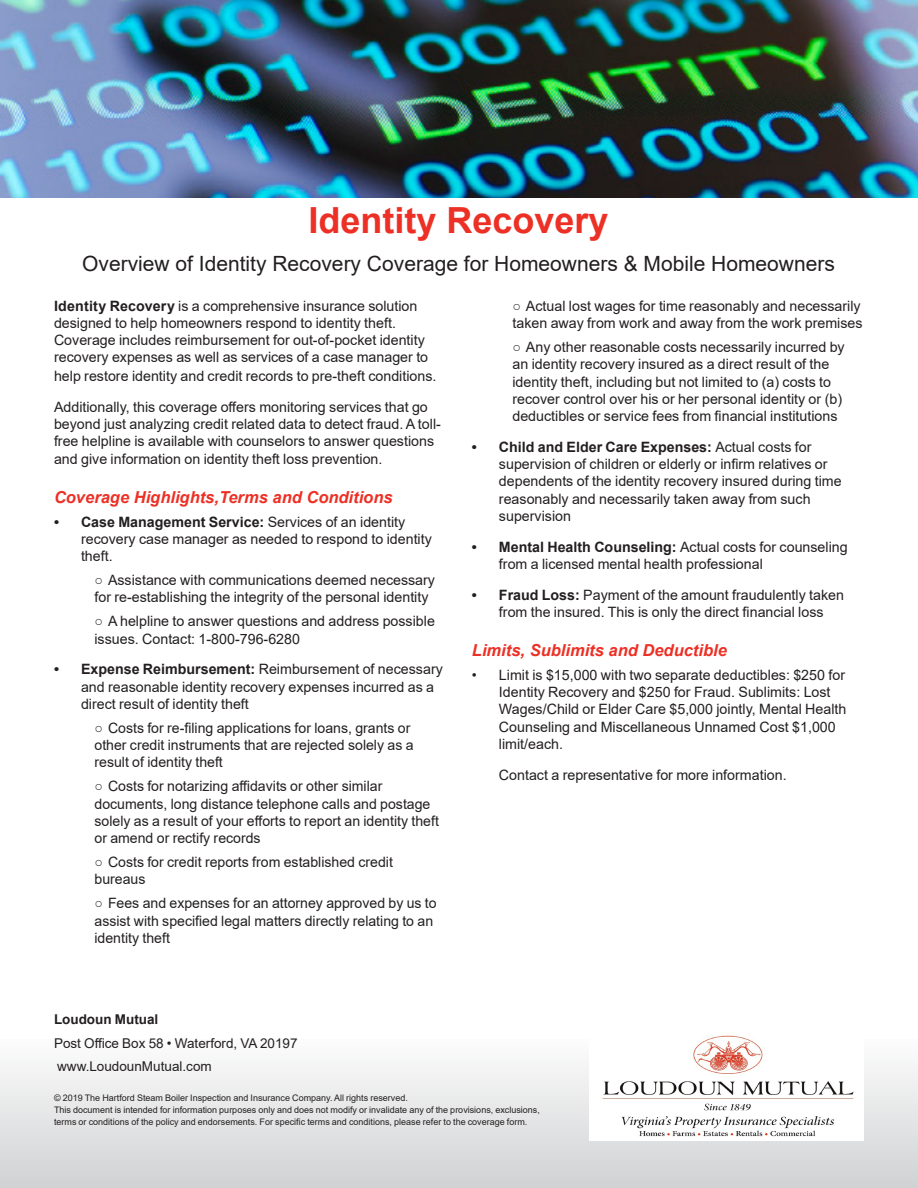
<style>
.page{position:relative;width:918px;height:1188px;background:#fff}
.page>*{position:absolute;margin:0;border:0;box-sizing:border-box;transform-origin:0 0}
.t1{font:700 36px "Arial";color:#ed3025}
.t2{font:21px "Arial";color:#231f20}
.t3{font:italic 700 16.5px "Arial";color:#ed3025}
.t4{font:14.25px/17.2px "Arial";color:#231f20}
.t5{font:13.5px/23.2px "Arial";color:#231f20}
.t6{font:700 13.5px "Arial";color:#231f20}
.t7{font:9px/12px "Arial";color:#231f20}
.s1{font-weight:700}
</style>
<div class="page">
<img style="left:0;top:0;width:918px;height:61px">
<img style="left:0;top:61px;width:918px;height:137px">
<div style="left:0;top:1040px;width:918px;height:148px;background:linear-gradient(to bottom,#fcfcfc,#d1d2d3)"></div>
<img style="left:590px;top:1035px;width:274px;height:106px">
<h1 class="t1" style="left:309px;top:195px;width:302px">Identity Recovery</h1>
<h2 class="t2" style="left:82px;top:249px;width:754px">Overview of Identity Recovery Coverage for Homeowners &amp; Mobile Homeowners</h2>
<p class="t4" style="left:54px;top:297px;width:376px"><span class="s1">Identity Recovery</span> is a comprehensive insurance solution designed to help homeowners respond to identity theft.<br>Coverage includes reimbursement for out-of-pocket identity recovery expenses as well as services of a case manager to</p>
<p class="t4" style="left:54px;top:361px;width:384px;line-height:30.8px">help restore identity and credit records to pre-theft conditions.<br>Additionally, this coverage offers monitoring services that go</p>
<p class="t4" style="left:54px;top:415px;width:388px">beyond just analyzing credit related data to detect fraud. A toll&shy;free helpline is available with counselors to answer questions and give information on identity theft loss prevention.</p>
<p class="t3" style="left:54px;top:486px;width:340px">Coverage Highlights,Terms and Conditions</p>
<p class="t4" style="left:81px;top:513px;width:352px;text-indent:-27px"><span class="s1">• Case Management Service:</span> Services of an identity recovery case manager as needed to respond to identity theft.</p>
<p class="t4" style="left:94px;top:571px;width:342px">○ Assistance with communications deemed necessary for re-establishing the integrity of the personal identity</p>
<p class="t4" style="left:94px;top:613px;width:342px">○ A helpline to answer questions and address possible issues. Contact: 1-800-796-6280</p>
<p class="t4" style="left:81px;top:661px;width:363px;text-indent:-27px"><span class="s1">• Expense Reimbursement:</span> Reimbursement of necessary and reasonable identity recovery expenses incurred as a direct result of identity theft</p>
<p class="t4" style="left:94px;top:719px;width:321px">○ Costs for re-filing applications for loans, grants or other credit instruments that are rejected solely as a result of identity theft</p>
<p class="t4" style="left:94px;top:778px;width:346px">○ Costs for notarizing affidavits or other similar documents, long distance telephone calls and postage solely as a result of your efforts to report an identity theft or amend or rectify records</p>
<p class="t4" style="left:94px;top:853px;width:300px">○ Costs for credit reports from established credit bureaus</p>
<p class="t4" style="left:94px;top:895px;width:344px">○ Fees and expenses for an attorney approved by us to assist with specified legal matters directly relating to an identity theft</p>
<p class="t4" style="left:512px;top:297px;width:352px">○ Actual lost wages for time reasonably and necessarily taken away from work and away from the work premises</p>
<p class="t4" style="left:512px;top:338px;width:334px">○ Any other reasonable costs necessarily incurred by an identity recovery insured as a direct result of the identity theft, including but not limited to (a) costs to recover control over his or her personal identity or (b) deductibles or service fees from financial institutions</p>
<p class="t4" style="left:499px;top:438px;width:344px;text-indent:-27px"><span class="s1">• Child and Elder Care Expenses:</span> Actual costs for supervision of children or elderly or infirm relatives or dependents of the identity recovery insured during time reasonably and necessarily taken away from such supervision</p>
<p class="t4" style="left:499px;top:538px;width:350px;text-indent:-27px"><span class="s1">• Mental Health Counseling:</span> Actual costs for counseling from a licensed mental health professional</p>
<p class="t4" style="left:472px;top:586px;width:374px;text-align:center"><span class="s1">• Fraud Loss:</span> Payment of the amount fraudulently taken from the insured. This is only the direct financial loss</p>
<p class="t3" style="left:472px;top:639px;width:256px">Limits, Sublimits and Deductible</p>
<p class="t4" style="left:499px;top:666px;width:349px;text-indent:-27px">• Limit is $15,000 with two separate deductibles: $250 for Identity Recovery and $250 for Fraud. Sublimits: Lost Wages/Child or Elder Care $5,000 jointly, Mental Health Counseling and Miscellaneous Unnamed Cost $1,000 limit/each.</p>
<p class="t4" style="left:499px;top:766px;width:289px">Contact a representative for more information.</p>
<p class="t6" style="left:54px;top:1010px;width:106px">Loudoun Mutual</p>
<p class="t5" style="left:54px;top:1031px;width:245px">Post Office Box 58 • Waterford, VA 20197 www.LoudounMutual.com</p>
<p class="t7" style="left:54px;top:1092px;width:487px">© 2019 The Hartford Steam Boiler Inspection and Insurance Company. All rights reserved.<br>This document is intended for information purposes only and does not modify or invalidate any of the provisions, exclusions, terms or conditions of the policy and endorsements. For specific terms and conditions, please refer to the coverage form.</p>
</div>
